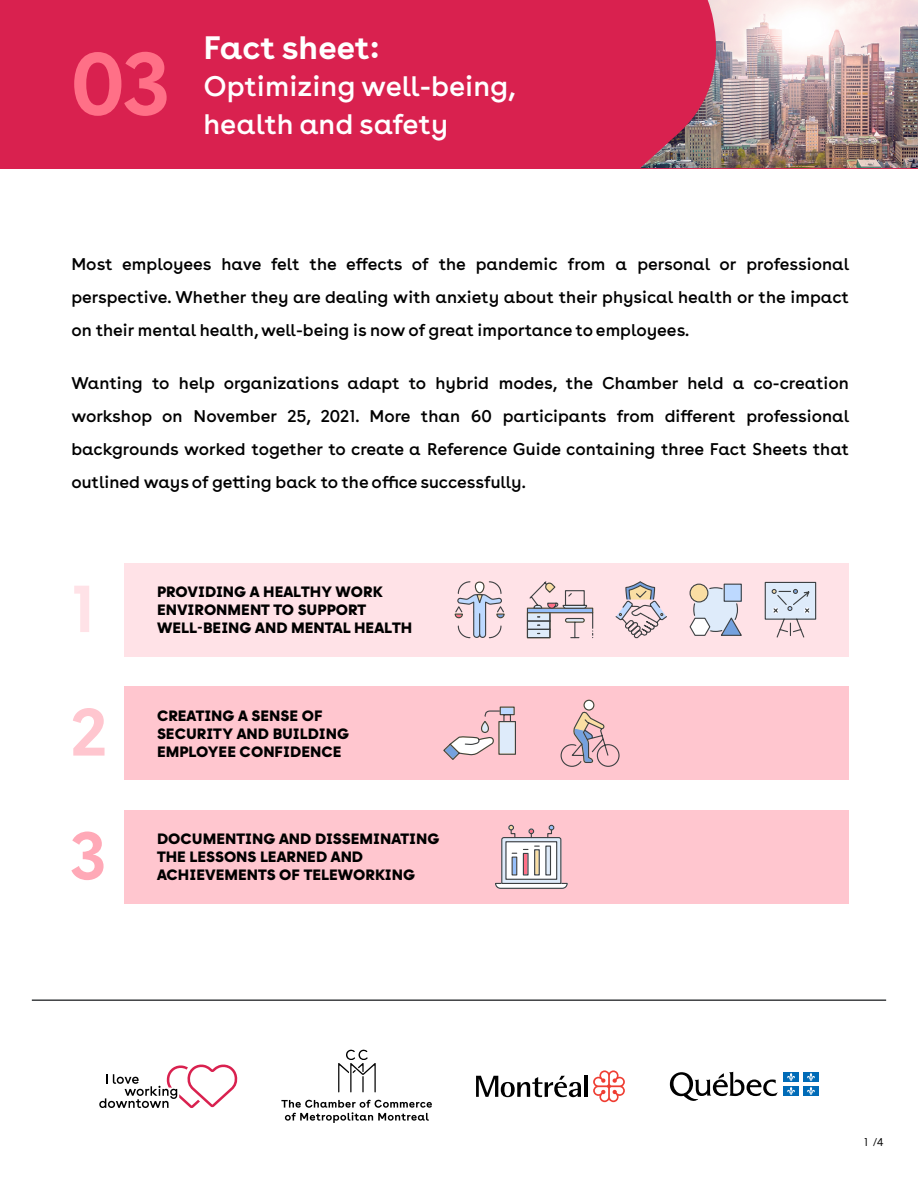
<style>
.page{position:relative;width:918px;height:1188px;background:#fff}
.page>*{position:absolute;margin:0;border:0;box-sizing:border-box;transform-origin:0 0}
.t1{font:700 93px "Buenos Aires";color:#ff7087}
.t2{font:700 70.5px "Buenos Aires";color:#ffe2e7}
.t3{font:700 70.5px "Buenos Aires";color:#ffc6cf}
.t4{font:700 70.5px "Buenos Aires";color:#ffa9b7}
.t5{font:700 34.5px "Buenos Aires";color:#fff}
.t6{font:30px "Buenos Aires";color:#fff}
.t7{font:18px/33px "Buenos Aires";color:#000;text-align:justify}
.t8{font:900 15px/18px "Strawford";color:#000}
.t9{font:300 12px "Buenos Aires";color:#000}
</style>
<div class="page">
<div style="left:124px;top:563px;width:725px;height:94px;background:#ffe2e7"></div>
<div style="left:124px;top:687px;width:725px;height:93px;background:#ffc6cf"></div>
<div style="left:124px;top:810px;width:725px;height:94px;background:#ffc6cf"></div>
<div style="left:0;top:0;width:918px;height:168px;background:#d9214f"></div>
<img style="left:640px;top:0;width:278px;height:168px">
<svg style="left:526px;top:581px;width:68px;height:58px"></svg>
<svg style="left:615px;top:581px;width:52px;height:58px"></svg>
<svg style="left:689px;top:583px;width:53px;height:53px"></svg>
<svg style="left:764px;top:581px;width:53px;height:57px"></svg>
<svg style="left:454px;top:581px;width:51px;height:58px"></svg>
<div style="left:475px;top:582px;width:9px;height:11px;background:#fff;border-radius:4px"></div>
<div style="left:475px;top:582px;width:9px;height:11px;border:1px solid #3d4042;border-radius:4px"></div>
<hr style="left:32px;top:999px;width:854px;height:2px;background:#3d4042">
<svg style="left:670px;top:1072px;width:108px;height:29px"></svg>
<div style="left:783px;top:1072px;width:16px;height:10px;background:#006bb7"></div>
<svg style="left:787px;top:1073px;width:8px;height:8px"></svg>
<div style="left:803px;top:1072px;width:16px;height:10px;background:#006bb7"></div>
<svg style="left:807px;top:1073px;width:8px;height:8px"></svg>
<div style="left:783px;top:1086px;width:16px;height:10px;background:#006bb7"></div>
<svg style="left:787px;top:1087px;width:8px;height:8px"></svg>
<div style="left:803px;top:1086px;width:16px;height:10px;background:#006bb7"></div>
<svg style="left:807px;top:1087px;width:8px;height:8px"></svg>
<svg style="left:442px;top:699px;width:183px;height:404px"></svg>
<svg style="left:338px;top:1049px;width:38px;height:43px"></svg>
<svg style="left:281px;top:1100px;width:151px;height:23px"></svg>
<svg style="left:99px;top:1064px;width:139px;height:44px"></svg>
<h1 class="t1" style="left:71px;top:21px;width:100px">03</h1>
<h3 class="t5" style="left:203px;top:24px;width:177px">Fact sheet:</h3>
<h3 class="t6" style="left:203px;top:68px;width:314px">Optimizing well-being,</h3>
<h3 class="t6" style="left:203px;top:106px;width:246px">health and safety</h3>
<p class="t7" style="left:71px;top:247px;width:780px">Most employees have felt the effects of the pandemic from a personal or professional perspective. Whether they are dealing with anxiety about their physical health or the impact on their mental health, well-being is now of great importance to employees.</p>
<p class="t7" style="left:71px;top:366px;width:780px">Wanting to help organizations adapt to hybrid modes, the Chamber held a co-creation workshop on November 25, 2021. More than 60 participants from different professional backgrounds worked together to create a Reference Guide containing three Fact Sheets that outlined ways of getting back to the office successfully.</p>
<h2 class="t2" style="left:71px;top:561px;width:25px">1</h2>
<h2 class="t3" style="left:71px;top:685px;width:37px">2</h2>
<p class="t8" style="left:157px;top:583px;width:227px">PROVIDING A HEALTHY WORK<br>ENVIRONMENT TO SUPPORT</p>
<p class="t8" style="left:157px;top:619px;width:257px">WELL-BEING AND MENTAL HEALTH</p>
<p class="t8" style="left:157px;top:707px;width:194px">CREATING A SENSE OF<br>SECURITY AND BUILDING<br>EMPLOYEE CONFIDENCE</p>
<h2 class="t4" style="left:71px;top:808px;width:36px">3</h2>
<p class="t8" style="left:157px;top:830px;width:284px">DOCUMENTING AND DISSEMINATING<br>THE LESSONS LEARNED AND<br>ACHIEVEMENTS OF TELEWORKING</p>
<p class="t9" style="left:864px;top:1134px;width:21px">1 /4</p>
</div>
